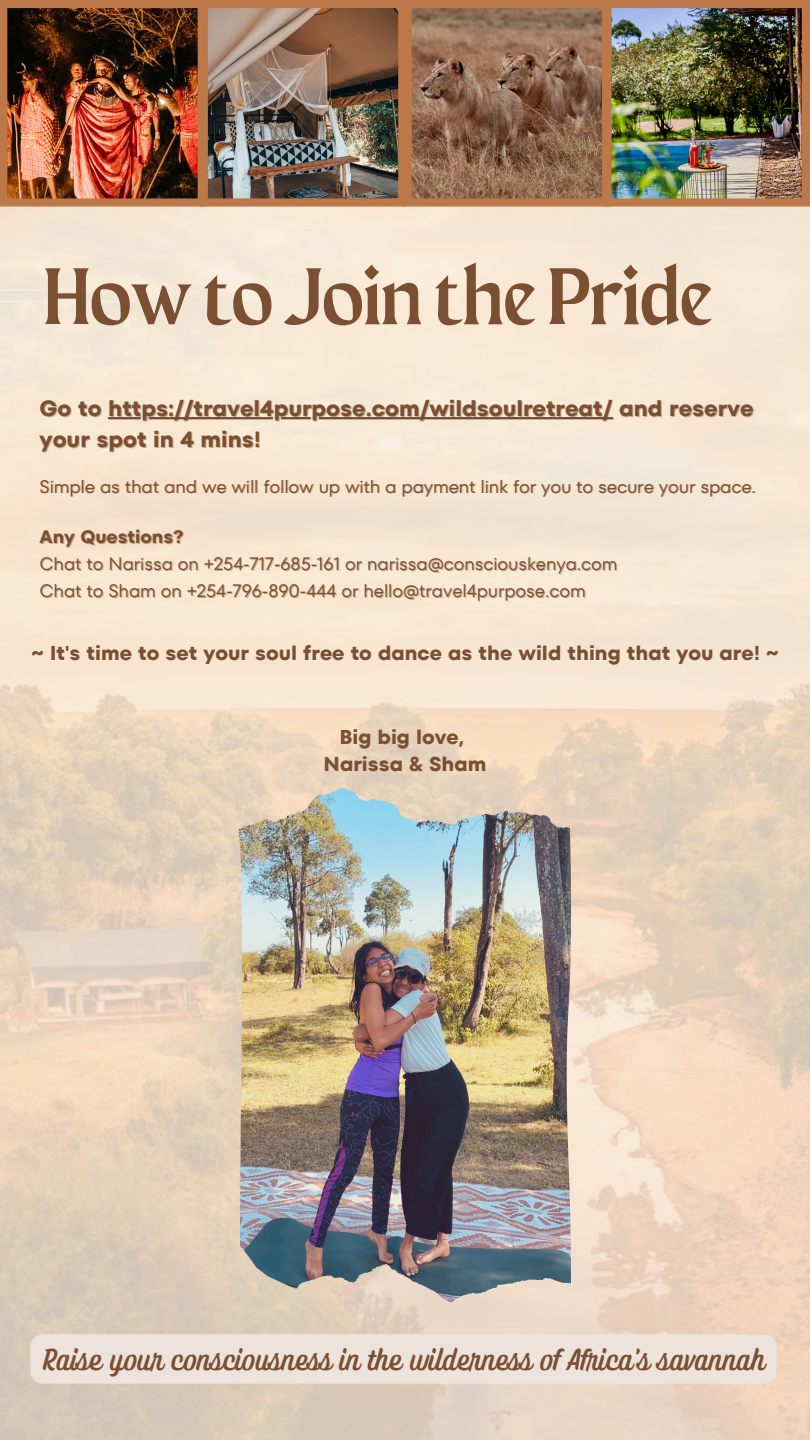
<style>
.page{position:relative;width:810px;height:1440px;background:#fff}
.page>*{position:absolute;margin:0;border:0;box-sizing:border-box;transform-origin:0 0}
.t1{font:80px "Maragsa Display";color:#7b5032}
.t2{font:30px "Ayr Tropika Island Script Casual";color:#7b5032}
.t3{font:700 22px/30.8px "TT Fors";color:#7b5032}
.t4{font:700 20px/27.8px "TT Fors";color:#7b5032;text-align:center}
.t5{font:18px/27px "TT Fors";color:#7b5032}
.t6{font:700 18px "TT Fors";color:#7b5032}
</style>
<div class="page">
<img style="left:0;top:207px;width:810px;height:1233px">
<hr style="left:0;top:289px;width:144px;height:2px;background:#f8ebdb">
<hr style="left:0;top:301px;width:144px;height:2px;background:#f8ebdb">
<img style="left:0;top:0;width:810px;height:207px">
<img style="left:239px;top:836px;width:258px;height:467px">
<hr style="left:109px;top:418px;width:504px;height:2px;background:#c6ab95">
<hr style="left:108px;top:418px;width:504px;height:1px;background:#7b5032">
<div style="left:31px;top:1334px;width:746px;height:50px;background:#ede3dd;border-radius:12px"></div>
<h1 class="t1" style="left:44px;top:262px;width:670px">Howto Join the Pride</h1>
<p class="t3" style="left:40px;top:393px;width:716px">Go to https://travel4purpose.com/wildsoulretreat/ and reserve your spot in 4 mins!</p>
<p class="t5" style="left:40px;top:473px;width:718px">Simple as that and we will follow up with a payment link for you to secure your space.</p>
<p class="t6" style="left:40px;top:524px;width:145px">Any Questions?</p>
<p class="t5" style="left:40px;top:550px;width:579px">Chat to Narissa on +254-717-685-161 or narissa@consciouskenya.com<br>Chat to Sham on +254-796-890-444 or hello@travel4purpose.com</p>
<p class="t4" style="left:32px;top:639px;width:748px">~ It's time to set your soul free to dance as the wild thing that you are! ~</p>
<p class="t4" style="left:324px;top:723px;width:164px">Big big love,<br>Narissa &amp; Sham</p>
<h2 class="t2" style="left:43px;top:1340px;width:724px">Raise your consciousness in the wilderness of Africa's savannah</h2>
</div>
